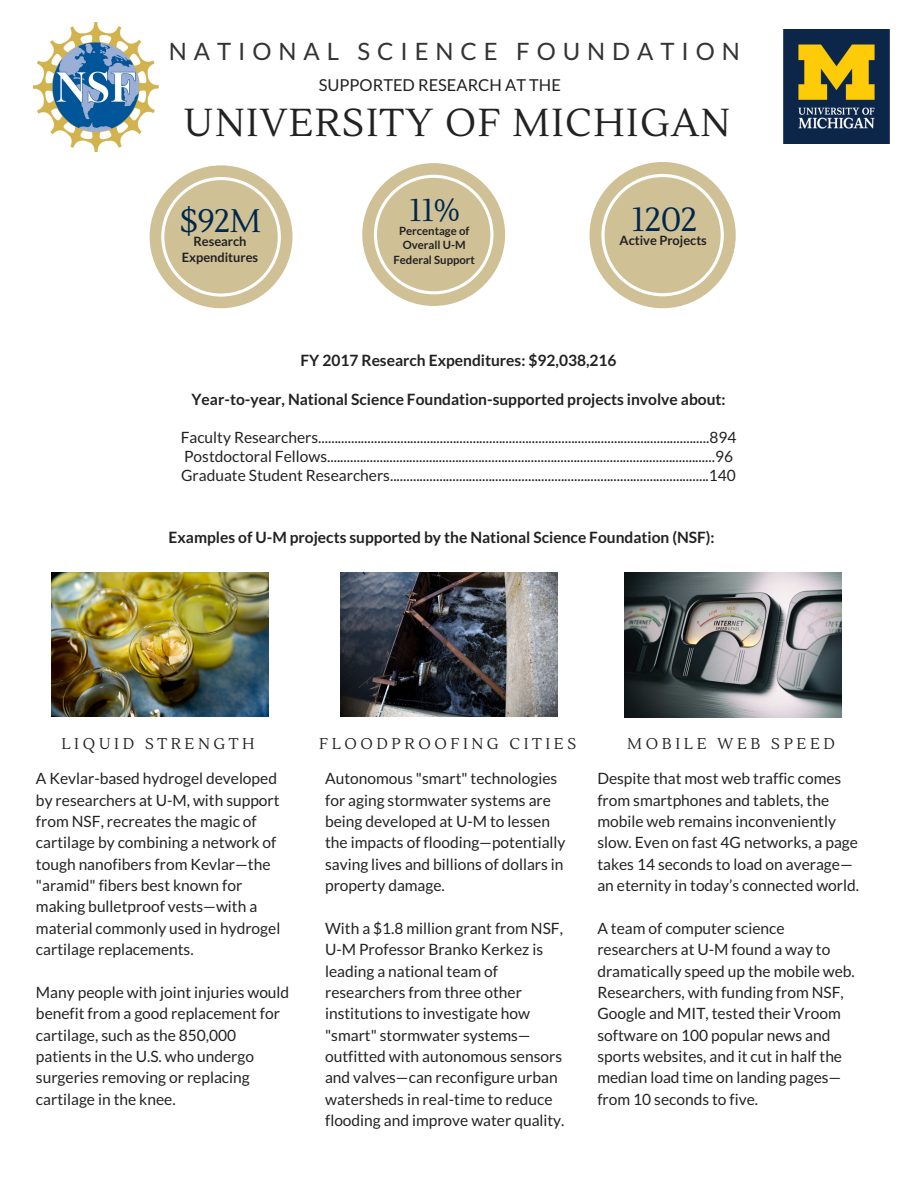
<style>
.page{position:relative;width:918px;height:1188px;background:#fff}
.page>*{position:absolute;margin:0;border:0;box-sizing:border-box;transform-origin:0 0}
.t1{font:38.85px "Lustria";letter-spacing:.04em;color:#222}
.t2{font:33.45px "Lustria";color:#00274c}
.t3{font:32.55px "Lustria";color:#00274c}
.t4{font:31.35px "Lustria";color:#00274c}
.t5{font:24px "Lato";letter-spacing:.29em;color:#333}
.t6{font:16.5px "Lato";color:#222}
.t7{font:15.6px/21.3px "Lato";color:#222}
.t8{font:700 15.6px "Lato";color:#222}
.t9{font:15.6px "Lustria";letter-spacing:.23em;color:#222}
.t10{font:700 12.9px/15.8px "Lato";color:#222;text-align:center}
.t11{font:700 11.4px/14.7px "Lato";color:#222;text-align:center}
</style>
<div class="page">
<svg style="left:150px;top:165px;width:142px;height:143px"></svg>
<svg style="left:362px;top:163px;width:143px;height:143px"></svg>
<svg style="left:589px;top:162px;width:147px;height:146px"></svg>
<img style="left:783px;top:29px;width:107px;height:115px">
<img style="left:52px;top:573px;width:217px;height:144px">
<img style="left:341px;top:573px;width:217px;height:144px">
<img style="left:624px;top:573px;width:217px;height:145px">
<img style="left:32px;top:22px;width:127px;height:130px">
<h3 class="t5" style="left:169px;top:36px;width:572px">NATIONAL SCIENCE FOUNDATION</h3>
<p class="t6" style="left:319px;top:75px;width:244px">SUPPORTED RESEARCH AT THE</p>
<h1 class="t1" style="left:183px;top:99px;width:548px">UNIVERSITY OF MICHIGAN</h1>
<h3 class="t3" style="left:180px;top:201px;width:83px">$92M</h3>
<p class="t10" style="left:182px;top:233px;width:78px">Research<br>Expenditures</p>
<h3 class="t4" style="left:409px;top:191px;width:53px">11%</h3>
<p class="t11" style="left:394px;top:223px;width:83px">Percentage of<br>Overall U-M<br>Federal Support</p>
<h2 class="t2" style="left:632px;top:199px;width:68px">1202</h2>
<p class="t10" style="left:620px;top:232px;width:89px">Active Projects</p>
<p class="t8" style="left:301px;top:351px;width:318px">FY 2017 Research Expenditures: $92,038,216</p>
<p class="t8" style="left:191px;top:389px;width:536px">Year-to-year, National Science Foundation-supported projects involve about:</p>
<p class="t7" style="left:181px;top:427px;width:557px;line-height:19.2px">Faculty Researchers.......................................................................................................................894<br>Postdoctoral Fellows......................................................................................................................96<br>Graduate Student Researchers.................................................................................................140</p>
<p class="t8" style="left:169px;top:528px;width:548px">Examples of U-M projects supported by the National Science Foundation (NSF):</p>
<p class="t9" style="left:61px;top:734px;width:195px">LIQUID STRENGTH</p>
<p class="t9" style="left:319px;top:734px;width:259px">FLOODPROOFING CITIES</p>
<p class="t9" style="left:627px;top:734px;width:209px">MOBILE WEB SPEED</p>
<p class="t7" style="left:36px;top:767px;width:246px">A Kevlar-based hydrogel developed by researchers at U-M, with support from NSF, recreates the magic of cartilage by combining a network of tough nanofibers from Kevlar—the "aramid" fibers best known for making bulletproof vests—with a material commonly used in hydrogel cartilage replacements.</p>
<p class="t7" style="left:36px;top:981px;width:255px">Many people with joint injuries would benefit from a good replacement for cartilage, such as the 850,000 patients in the U.S. who undergo surgeries removing or replacing cartilage in the knee.</p>
<p class="t7" style="left:325px;top:767px;width:242px">Autonomous "smart" technologies for aging stormwater systems are being developed at U-M to lessen the impacts of flooding—potentially saving lives and billions of dollars in property damage.</p>
<p class="t7" style="left:325px;top:917px;width:241px">With a $1.8 million grant from NSF,<br>U-M Professor Branko Kerkez is leading a national team of researchers from three other institutions to investigate how "smart" stormwater systems— outfitted with autonomous sensors and valves—can reconfigure urban watersheds in real-time to reduce flooding and improve water quality.</p>
<p class="t7" style="left:597px;top:767px;width:263px">Despite that most web traffic comes from smartphones and tablets, the mobile web remains inconveniently slow. Even on fast 4G networks, a page takes 14 seconds to load on average— an eternity in today’s connected world.</p>
<p class="t7" style="left:597px;top:917px;width:259px">A team of computer science researchers at U-M found a way to dramatically speed up the mobile web.<br>Researchers, with funding from NSF,<br>Google and MIT, tested their Vroom software on 100 popular news and sports websites, and it cut in half the median load time on landing pages— from 10 seconds to five.</p>
</div>
